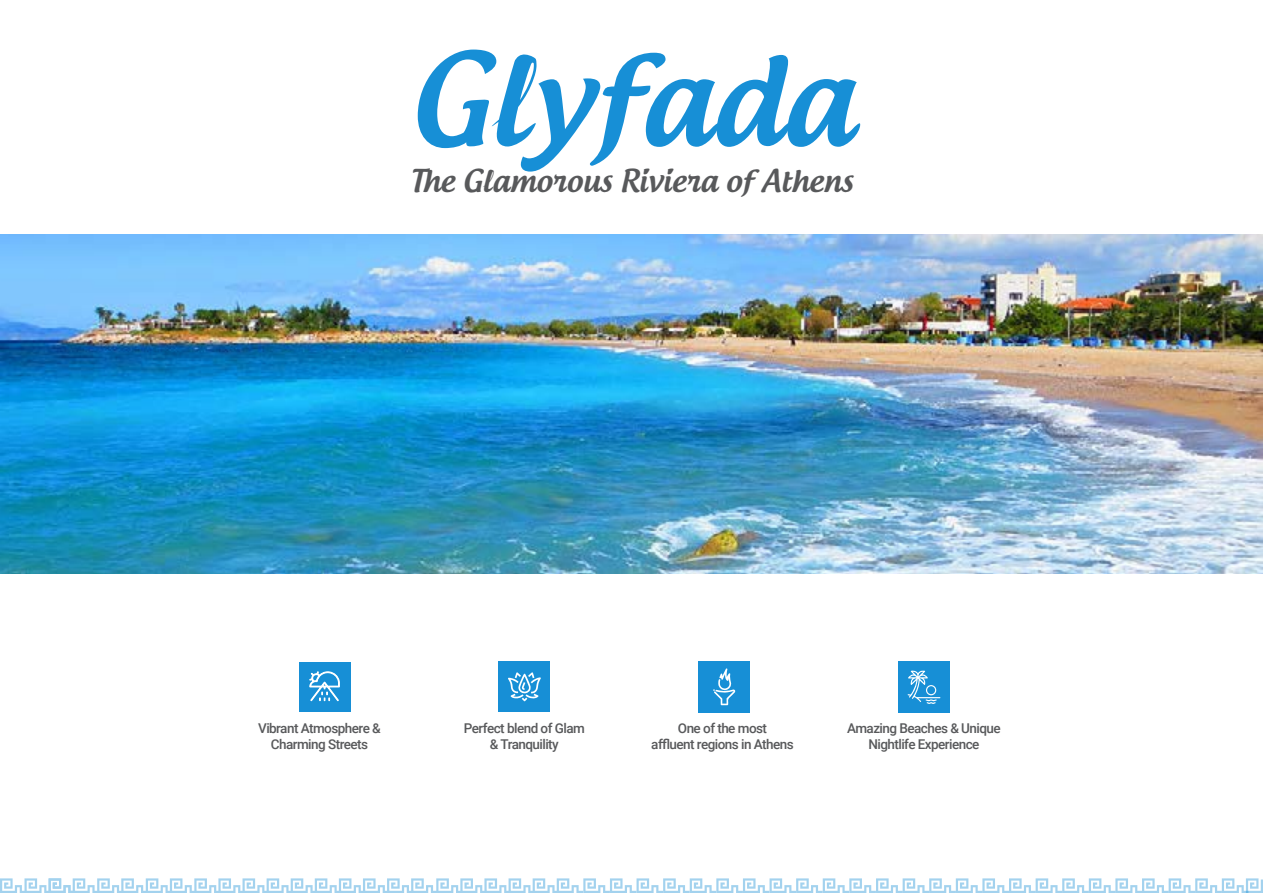
<style>
.page{position:relative;width:1263px;height:893px;background:#fff}
.page>*{position:absolute;margin:0;border:0;box-sizing:border-box;transform-origin:0 0}
.t1{font:500 122.4px "Androgyne";color:#178fd6}
.t2{font:500 30px "Androgyne";color:#58595b}
.t3{font:500 13.5px/16.2px "Roboto";letter-spacing:-.04em;color:#58595b;text-align:center}
</style>
<div class="page">
<div style="left:299px;top:662px;width:51px;height:50px;background:#178fd6"></div>
<svg style="left:309px;top:671px;width:31px;height:31px"></svg>
<div style="left:499px;top:662px;width:51px;height:50px;background:#178fd6"></div>
<svg style="left:508px;top:672px;width:33px;height:29px"></svg>
<div style="left:699px;top:661px;width:51px;height:51px;background:#178fd6"></div>
<svg style="left:713px;top:668px;width:22px;height:37px"></svg>
<div style="left:898px;top:661px;width:51px;height:51px;background:#178fd6"></div>
<svg style="left:908px;top:670px;width:32px;height:34px"></svg>
<img style="left:0;top:235px;width:1263px;height:338px">
<svg style="left:0;top:878px;width:1263px;height:15px"></svg>
<h1 class="t1" style="left:409px;top:22px;width:446px">Glyfada</h1>
<h2 class="t2" style="left:410px;top:162px;width:445px">The Glamorous Riviera of Athens</h2>
<p class="t3" style="left:258px;top:720px;width:124px">Vibrant Atmosphere &amp;<br>Charming Streets</p>
<p class="t3" style="left:464px;top:720px;width:122px">Perfect blend of Glam &amp; Tranquility</p>
<p class="t3" style="left:651px;top:720px;width:144px">One of the most<br>affluent regions in Athens</p>
<p class="t3" style="left:847px;top:720px;width:155px">Amazing Beaches &amp; Unique<br>Nightlife Experience</p>
</div>
